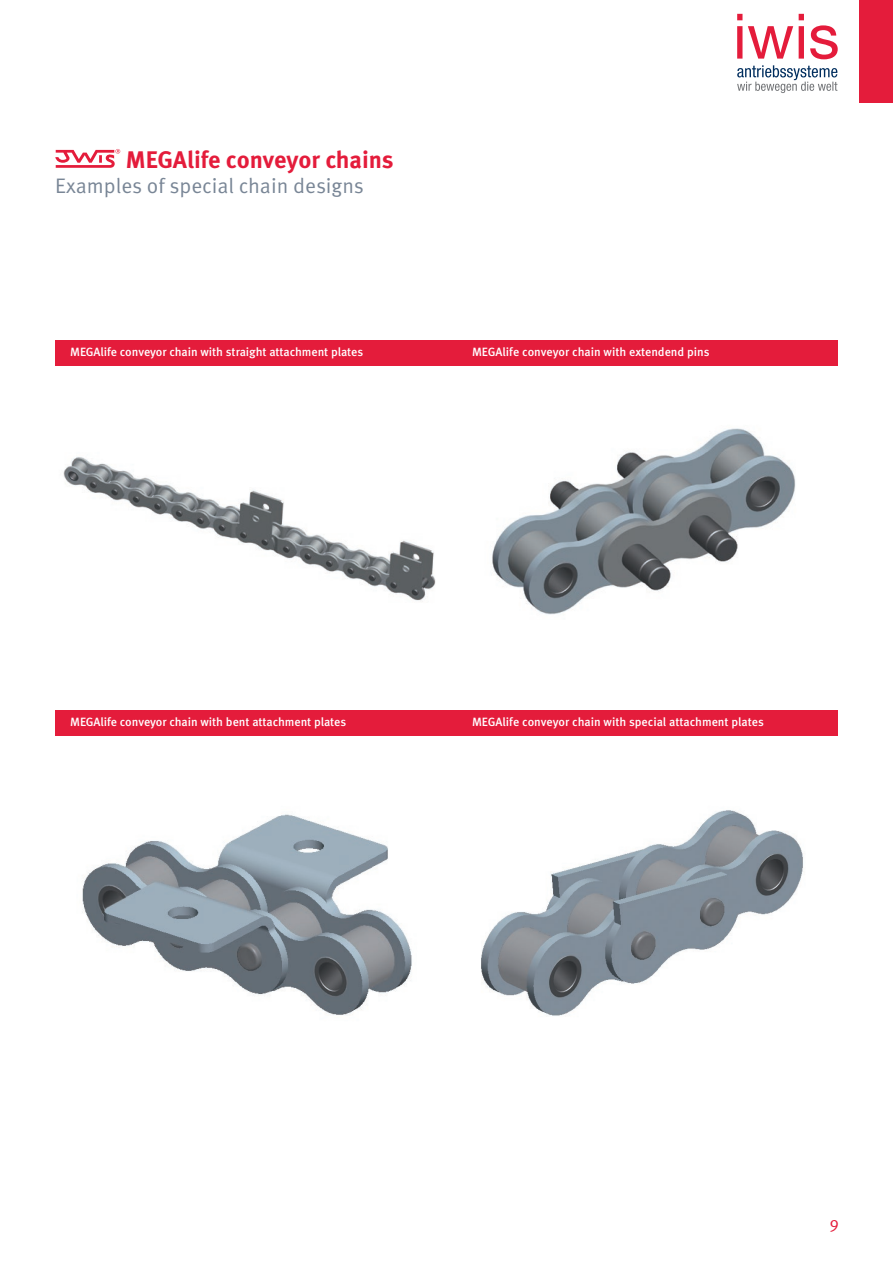
<style>
.page{position:relative;width:893px;height:1263px;background:#fff}
.page>*{position:absolute;margin:0;border:0;box-sizing:border-box;transform-origin:0 0}
.Headline{font:700 24px "Meta OT";letter-spacing:-.005em;color:#e41c3b}
.Subhead{font:21px "Meta OT";letter-spacing:-.005em;color:#798696}
.t1{font:16.5px "Meta OT";color:#e41c3b}
.Tabellen_Roter_Balk{font:500 12px "Meta OT";letter-spacing:-.005em;color:#fff}
</style>
<div class="page">
<div style="left:859px;top:0;width:34px;height:103px;background:#e41c3b"></div>
<svg style="left:737px;top:65px;width:100px;height:28px"></svg>
<svg style="left:737px;top:14px;width:101px;height:45px"></svg>
<img style="left:63px;top:457px;width:373px;height:145px">
<img style="left:492px;top:428px;width:304px;height:187px">
<img style="left:82px;top:814px;width:330px;height:201px">
<img style="left:481px;top:810px;width:322px;height:206px">
<svg style="left:55px;top:149px;width:65px;height:19px"></svg>
<div style="left:55px;top:340px;width:783px;height:26px;background:#e41c3b"></div>
<div style="left:55px;top:710px;width:783px;height:26px;background:#e41c3b"></div>
<p class="Headline" style="left:126px;top:144px;width:269px">MEGAlife conveyor chains</p>
<p class="Subhead" style="left:55px;top:173px;width:310px">Examples of special chain designs</p>
<p class="Tabellen_Roter_Balk" style="left:70px;top:345px;width:295px">MEGAlife conveyor chain with straight attachment plates</p>
<p class="Tabellen_Roter_Balk" style="left:472px;top:345px;width:239px">MEGAlife conveyor chain with extendend pins</p>
<p class="Tabellen_Roter_Balk" style="left:70px;top:715px;width:278px">MEGAlife conveyor chain with bent attachment plates</p>
<p class="Tabellen_Roter_Balk" style="left:472px;top:715px;width:293px">MEGAlife conveyor chain with special attachment plates</p>
<h3 class="t1" style="left:829px;top:1215px;width:11px">9</h3>
</div>
